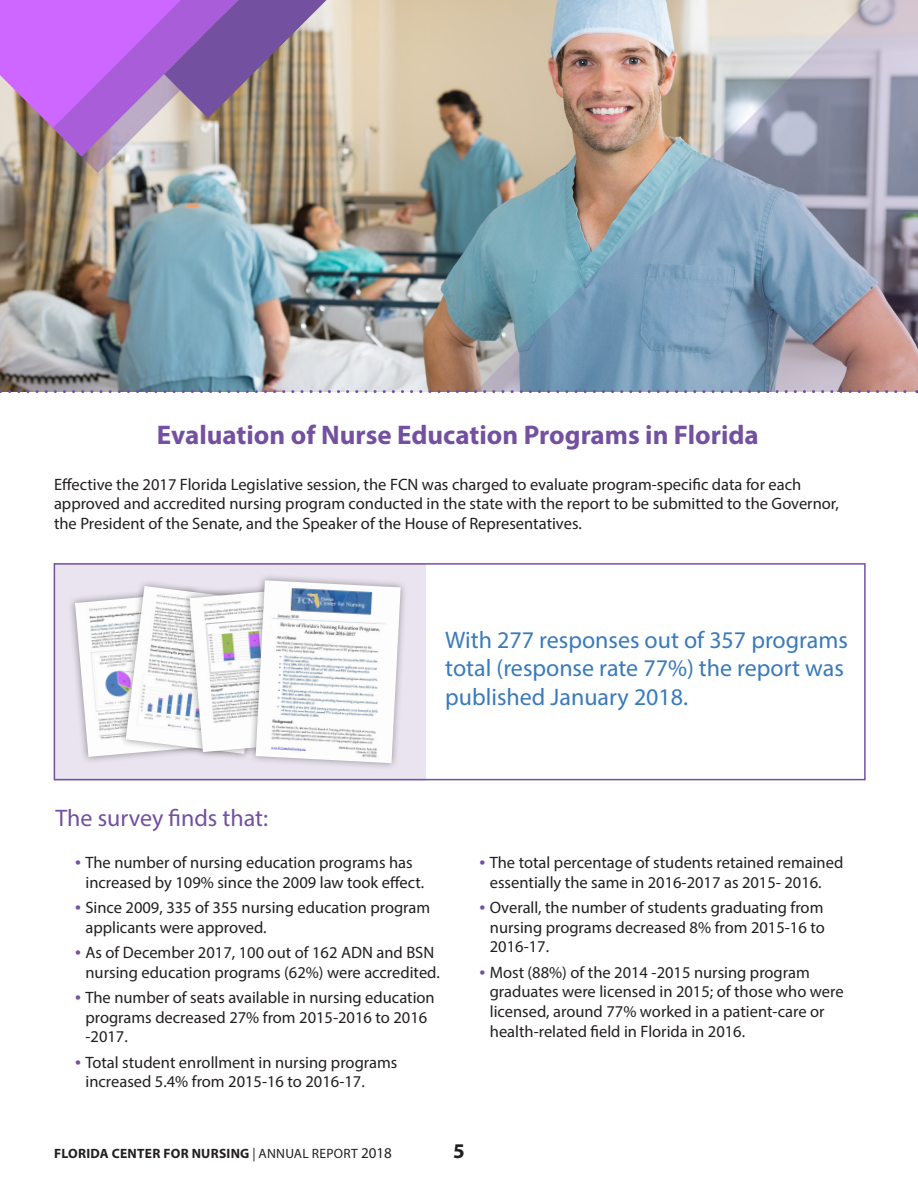
<style>
.page{position:relative;width:918px;height:1188px;background:#fff}
.page>*{position:absolute;margin:0;border:0;box-sizing:border-box;transform-origin:0 0}
.t1{font:700 27px "Myriad Pro";color:#7350a0}
.t2{font:24px/28.8px "Myriad Pro";color:#397abc}
.t3{font:24px "Myriad Pro";color:#7350a0}
.t4{font:700 21px "Myriad Pro";color:#231f20}
.t5{font:16.5px/19.8px "Myriad Pro";color:#231f20}
.t6{font:700 13.5px "Myriad Pro";letter-spacing:.02em;color:#231f20}
.s1{font-size:21px;color:#7350a0}
.s2{font-weight:400}
.s3{font-weight:400;font-size:15px}
</style>
<div class="page">
<div style="left:54px;top:563px;width:372px;height:217px;background:#eae4f0"></div>
<div style="left:68px;top:585px;width:147px;height:179px;background:#231f20;opacity:.45"></div>
<img style="left:75px;top:593px;width:43px;height:164px">
<img style="left:0;top:157px;width:475px;height:233px">
<svg style="left:0;top:390px;width:917px;height:3px"></svg>
<img style="left:475px;top:0;width:442px;height:392px">
<svg style="left:53px;top:0;width:442px;height:173px;background:#c9bca5"></svg>
<svg style="left:0;top:0;width:327px;height:157px;background:#ac79bb"></svg>
<div style="left:118px;top:579px;width:152px;height:182px;background:#231f20;opacity:.45"></div>
<img style="left:126px;top:586px;width:56px;height:168px">
<div style="left:182px;top:581px;width:147px;height:178px;background:#231f20;opacity:.45"></div>
<img style="left:190px;top:588px;width:58px;height:164px">
<div style="left:248px;top:573px;width:160px;height:198px;background:#231f20;opacity:.45"></div>
<img style="left:256px;top:580px;width:145px;height:183px">
<div style="left:54px;top:563px;width:812px;height:217px;border:2px solid #7350a0"></div>
<p class="t1" style="left:157px;top:418px;width:603px">Evaluation of Nurse Education Programs in Florida</p>
<p class="t5" style="left:54px;top:474px;width:786px">Effective the 2017 Florida Legislative session, the FCN was charged to evaluate program-specific data for each approved and accredited nursing program conducted in the state with the report to be submitted to the Governor, the President of the Senate, and the Speaker of the House of Representatives.</p>
<p class="t3" style="left:56px;top:804px;width:214px">The survey finds that:</p>
<p class="t2" style="left:445px;top:625px;width:404px">With 277 responses out of 357 programs total (response rate 77%) the report was published January 2018.</p>
<p class="t5" style="left:75px;top:852px;width:339px"><span class="s1">•</span> The number of nursing education programs has</p>
<p class="t5" style="left:85px;top:872px;width:340px">increased by 109% since the 2009 law took effect.</p>
<p class="t5" style="left:75px;top:897px;width:357px"><span class="s1">•</span> Since 2009, 335 of 355 nursing education program</p>
<p class="t5" style="left:85px;top:917px;width:183px">applicants were approved.</p>
<p class="t5" style="left:75px;top:942px;width:361px"><span class="s1">•</span> As of December 2017, 100 out of 162 ADN and BSN</p>
<p class="t5" style="left:85px;top:962px;width:356px">nursing education programs (62%) were accredited.</p>
<p class="t5" style="left:75px;top:987px;width:361px"><span class="s1">•</span> The number of seats available in nursing education</p>
<p class="t5" style="left:85px;top:1007px;width:343px">programs decreased 27% from 2015-2016 to 2016</p>
<p class="t5" style="left:85px;top:1027px;width:44px">-2017.</p>
<p class="t5" style="left:75px;top:1052px;width:324px"><span class="s1">•</span> Total student enrollment in nursing programs</p>
<p class="t5" style="left:85px;top:1072px;width:281px">increased 5.4% from 2015-16 to 2016-17.</p>
<p class="t5" style="left:479px;top:852px;width:365px"><span class="s1">•</span> The total percentage of students retained remained</p>
<p class="t5" style="left:490px;top:872px;width:333px">essentially the same in 2016-2017 as 2015- 2016.</p>
<p class="t5" style="left:479px;top:897px;width:346px"><span class="s1">•</span> Overall, the number of students graduating from</p>
<p class="t5" style="left:490px;top:917px;width:336px">nursing programs decreased 8% from 2015-16 to</p>
<p class="t5" style="left:490px;top:937px;width:61px">2016-17.</p>
<p class="t5" style="left:479px;top:962px;width:332px"><span class="s1">•</span> Most (88%) of the 2014 -2015 nursing program</p>
<p class="t5" style="left:490px;top:982px;width:355px">graduates were licensed in 2015; of those who were</p>
<p class="t5" style="left:490px;top:1001px;width:336px">licensed, around 77% worked in a patient-care or</p>
<p class="t5" style="left:490px;top:1021px;width:257px">health-related field in Florida in 2016.</p>
<p class="t6" style="left:54px;top:1145px;width:339px">FLORIDA CENTER FOR NURSING <span class="s2">| ANNUAL REPORT</span> <span class="s3">2018</span></p>
<p class="t4" style="left:453px;top:1138px;width:13px">5</p>
</div>
